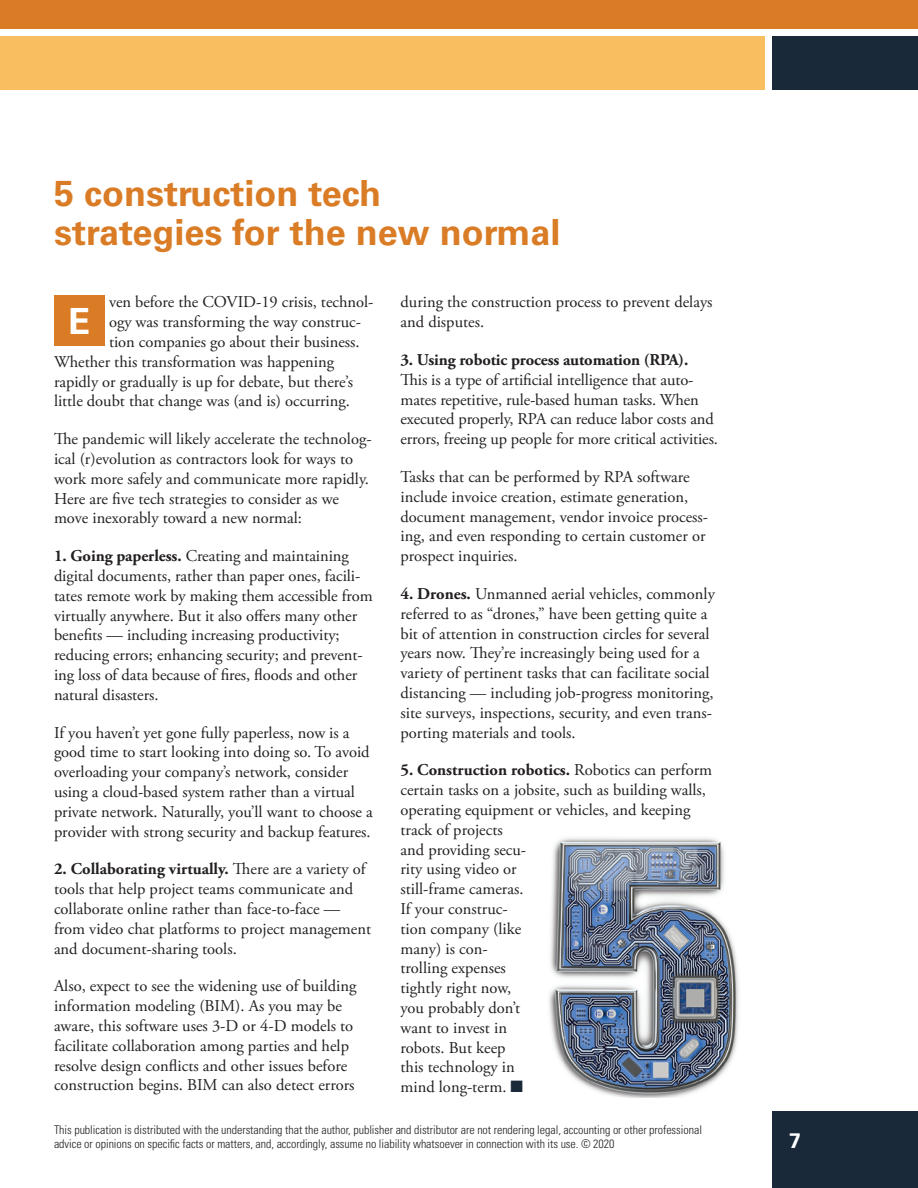
<style>
.page{position:relative;width:918px;height:1188px;background:#fff}
.page>*{position:absolute;margin:0;border:0;box-sizing:border-box;transform-origin:0 0}
.t1{font:700 36px/39px "Univers LT Std";color:#da7c25}
.t2{font:700 36px "Univers LT Std";color:#fff}
.t3{font:700 21px "Univers LT Std";color:#fff}
.t4{font:16.5px/19.8px "Adobe Garamond Pro";color:#231f20}
.t5{font:700 16.5px "Adobe Garamond Pro";letter-spacing:-.01em;color:#231f20}
.t6{font:300 condensed 12px/14.4px "Univers LT Std";letter-spacing:-.005em;color:#231f20}
.s1{font-weight:700}
.s2{color:#192939}
</style>
<div class="page">
<div style="left:54px;top:296px;width:51px;height:50px;background:#da7c25"></div>
<div style="left:772px;top:1112px;width:146px;height:76px;background:#192939"></div>
<div style="left:0;top:0;width:918px;height:28px;background:#da7c25"></div>
<div style="left:0;top:36px;width:765px;height:54px;background:#f8be60"></div>
<div style="left:772px;top:36px;width:146px;height:54px;background:#192939"></div>
<img style="left:549px;top:837px;width:190px;height:261px">
<h1 class="t1" style="left:54px;top:174px;width:508px">5 construction tech<br>strategies for the new normal</h1>
<p class="t4" style="left:109px;top:293px;width:266px">ven before the COVID-19 crisis, technol-</p>
<p class="t4" style="left:109px;top:313px;width:254px">ogy was transforming the way construc-</p>
<p class="t4" style="left:109px;top:333px;width:252px">tion companies go about their business.</p>
<p class="t4" style="left:54px;top:352px;width:282px">Whether this transformation was happening</p>
<p class="t4" style="left:54px;top:372px;width:301px">rapidly or gradually is up for debate, but there’s</p>
<p class="t4" style="left:54px;top:392px;width:297px">little doubt that change was (and is) occurring.</p>
<p class="t4" style="left:54px;top:430px;width:319px">The pandemic will likely accelerate the technolog&shy;ical (r)evolution as contractors look for ways to work more safely and communicate more rapidly.<br>Here are five tech strategies to consider as we move inexorably toward a new normal:</p>
<p class="t4" style="left:54px;top:547px;width:320px"><span class="s1">1. Going paperless.</span> Creating and maintaining digital documents, rather than paper ones, facili&shy;tates remote work by making them accessible from virtually anywhere. But it also offers many other benefits — including increasing productivity; reducing errors; enhancing security; and prevent&shy;ing loss of data because of fires, floods and other natural disasters.</p>
<p class="t4" style="left:54px;top:723px;width:320px">If you haven’t yet gone fully paperless, now is a good time to start looking into doing so. To avoid overloading your company’s network, consider using a cloud-based system rather than a virtual private network. Naturally, you’ll want to choose a provider with strong security and backup features.</p>
<p class="t4" style="left:54px;top:860px;width:319px"><span class="s1">2. Collaborating virtually.</span> There are a variety of tools that help project teams communicate and collaborate online rather than face-to-face — from video chat platforms to project management and document-sharing tools.</p>
<p class="t4" style="left:54px;top:977px;width:304px">Also, expect to see the widening use of building information modeling (BIM). As you may be aware, this software uses 3-D or 4-D models to facilitate collaboration among parties and help resolve design conflicts and other issues before construction begins. BIM can also detect errors</p>
<h1 class="t2" style="left:68px;top:300px;width:23px">E</h1>
<p class="t4" style="left:400px;top:293px;width:314px">during the construction process to prevent delays and disputes.</p>
<p class="t5" style="left:400px;top:350px;width:289px">3. Using robotic process automation (RPA).</p>
<p class="t4" style="left:400px;top:370px;width:319px">This is a type of artificial intelligence that auto&shy;mates repetitive, rule-based human tasks. When executed properly, RPA can reduce labor costs and errors, freeing up people for more critical activities.</p>
<p class="t4" style="left:400px;top:468px;width:309px">Tasks that can be performed by RPA software include invoice creation, estimate generation, document management, vendor invoice process&shy;ing, and even responding to certain customer or prospect inquiries.</p>
<p class="t4" style="left:400px;top:585px;width:316px"><span class="s1">4. Drones.</span> Unmanned aerial vehicles, commonly referred to as “drones,” have been getting quite a bit of attention in construction circles for several years now. They’re increasingly being used for a variety of pertinent tasks that can facilitate social distancing — including job-progress monitoring, site surveys, inspections, security, and even trans&shy;porting materials and tools.</p>
<p class="t4" style="left:400px;top:761px;width:313px"><span class="s1">5. Construction robotics.</span> Robotics can perform certain tasks on a jobsite, such as building walls, operating equipment or vehicles, and keeping track of projects<br>and providing secu-<br>rity using video or<br>still-frame cameras.<br>If your construc-<br>tion company (like<br>many) is con-<br>trolling expenses<br>tightly right now,<br>you probably don’t<br>want to invest in<br>robots. But keep<br>this technology in<br>mind long-term. <span class="s2">■</span></p>
<p class="t6" style="left:54px;top:1122px;width:650px">This publication is distributed with the understanding that the author, publisher and distributor are not rendering legal, accounting or other professional advice or opinions on specific facts or matters, and, accordingly, assume no liability whatsoever in connection with its use. © 2020</p>
<p class="t3" style="left:789px;top:1128px;width:13px">7</p>
</div>
